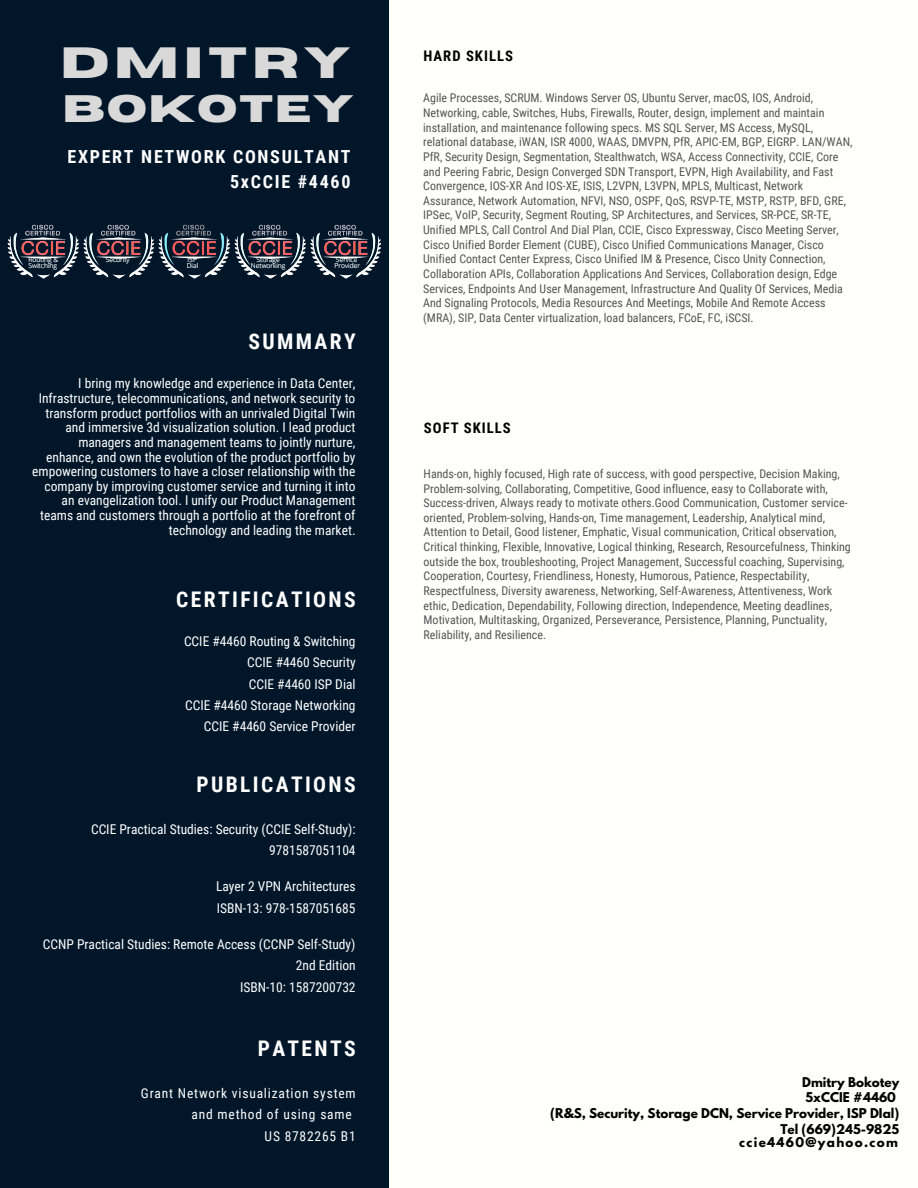
<style>
.page{position:relative;width:918px;height:1188px;background:#fff}
.page>*{position:absolute;margin:0;border:0;box-sizing:border-box;transform-origin:0 0}
.t1{font:700 43.5px "Horizon";letter-spacing:.11em;color:#d9d9d9}
.t2{font:700 38.1px "Horizon";letter-spacing:.04em;color:#d9d9d9}
.t3{font:700 21.45px "Roboto Condensed";letter-spacing:.11em;color:#fff}
.t4{font:700 18px "Roboto Condensed";letter-spacing:.095em;color:#fff}
.t5{font:700 14.55px "Roboto Condensed";letter-spacing:.07em;color:#000}
.t6{font:13.5px/14.7px "Roboto Condensed";color:#fff;text-align:right}
.t7{font:13.5px "Roboto Condensed";letter-spacing:.06em;color:#fff}
.t8{font:12px/14.7px "Roboto Condensed";color:#545454}
.t9{font:700 12px "League Spartan";color:#000}
.t10{font:700 12px "League Spartan";letter-spacing:.11em;color:#000}
.t11{font:300 6.75px "Open Sans";color:#fff}
</style>
<div class="page">
<div style="left:0;top:0;width:389px;height:1188px;background:#011629"></div>
<img style="left:7px;top:224px;width:375px;height:55px">
<p class="t1" style="left:60px;top:42px;width:292px">DMITRY</p>
<p class="t2" style="left:63px;top:90px;width:293px">BOKOTEY</p>
<p class="t4" style="left:67px;top:146px;width:285px">EXPERT NETWORK CONSULTANT</p>
<p class="t4" style="left:230px;top:171px;width:122px">5xCCIE #4460</p>
<p class="t11" style="left:29px;top:255px;width:31px">Routing &amp;</p>
<p class="t11" style="left:106px;top:255px;width:26px">Security</p>
<p class="t11" style="left:188px;top:255px;width:11px">ISP</p>
<p class="t11" style="left:257px;top:255px;width:25px">Storage</p>
<p class="t11" style="left:336px;top:255px;width:23px">Service</p>
<p class="t11" style="left:29px;top:261px;width:30px">Switching</p>
<p class="t11" style="left:187px;top:261px;width:13px">Dial</p>
<p class="t11" style="left:251px;top:261px;width:36px">Networking</p>
<p class="t11" style="left:335px;top:261px;width:27px">Provider</p>
<p class="t3" style="left:249px;top:329px;width:109px">SUMMARY</p>
<p class="t6" style="left:32px;top:376px;width:325px">I bring my knowledge and experience in Data Center, Infrastructure, telecommunications, and network security to transform product portfolios with an unrivaled Digital Twin and immersive 3d visualization solution. I lead product managers and management teams to jointly nurture, enhance, and own the evolution of the product portfolio by empowering customers to have a closer relationship with the company by improving customer service and turning it into an evangelization tool. I unify our Product Management teams and customers through a portfolio at the forefront of technology and leading the market.</p>
<p class="t3" style="left:176px;top:587px;width:181px">CERTIFICATIONS</p>
<p class="t6" style="left:184px;top:634px;width:173px">CCIE #4460 Routing &amp; Switching</p>
<p class="t6" style="left:247px;top:655px;width:110px">CCIE #4460 Security</p>
<p class="t6" style="left:249px;top:677px;width:108px">CCIE #4460 ISP Dial</p>
<p class="t6" style="left:185px;top:698px;width:172px">CCIE #4460 Storage Networking</p>
<p class="t6" style="left:204px;top:720px;width:153px">CCIE #4460 Service Provider</p>
<p class="t3" style="left:197px;top:772px;width:161px">PUBLICATIONS</p>
<p class="t6" style="left:91px;top:819px;width:266px;line-height:21.3px">CCIE Practical Studies: Security (CCIE Self-Study):<br>9781587051104</p>
<p class="t6" style="left:216px;top:879px;width:141px">Layer 2 VPN Architectures</p>
<p class="t6" style="left:217px;top:901px;width:140px">ISBN-13: 978-1587051685</p>
<p class="t6" style="left:43px;top:934px;width:314px;line-height:21.3px">CCNP Practical Studies: Remote Access (CCNP Self-Study)<br>2nd Edition</p>
<p class="t6" style="left:240px;top:980px;width:117px">ISBN-10: 1587200732</p>
<p class="t3" style="left:258px;top:1036px;width:100px">PATENTS</p>
<p class="t7" style="left:141px;top:1085px;width:216px">Grant Network visualization system</p>
<p class="t7" style="left:192px;top:1107px;width:162px">and method of using same</p>
<p class="t7" style="left:265px;top:1128px;width:93px">US 8782265 B1</p>
<p class="t5" style="left:424px;top:47px;width:91px">HARD SKILLS</p>
<p class="t8" style="left:423px;top:91px;width:431px">Agile Processes, SCRUM. Windows Server OS, Ubuntu Server, macOS, IOS, Android, Networking, cable, Switches, Hubs, Firewalls, Router, design, implement and maintain installation, and maintenance following specs. MS SQL Server, MS Access, MySQL, relational database, iWAN, ISR 4000, WAAS, DMVPN, PfR, APIC-EM, BGP, EIGRP. LAN/WAN, PfR, Security Design, Segmentation, Stealthwatch, WSA, Access Connectivity, CCIE, Core and Peering Fabric, Design Converged SDN Transport, EVPN, High Availability, and Fast Convergence, IOS-XR And IOS-XE, ISIS, L2VPN, L3VPN, MPLS, Multicast, Network Assurance, Network Automation, NFVI, NSO, OSPF, QoS, RSVP-TE, MSTP, RSTP, BFD, GRE, IPSec, VoIP, Security, Segment Routing, SP Architectures, and Services, SR-PCE, SR-TE, Unified MPLS, Call Control And Dial Plan, CCIE, Cisco Expressway, Cisco Meeting Server, Cisco Unified Border Element (CUBE), Cisco Unified Communications Manager, Cisco Unified Contact Center Express, Cisco Unified IM &amp; Presence, Cisco Unity Connection, Collaboration APIs, Collaboration Applications And Services, Collaboration design, Edge Services, Endpoints And User Management, Infrastructure And Quality Of Services, Media And Signaling Protocols, Media Resources And Meetings, Mobile And Remote Access (MRA), SIP, Data Center virtualization, load balancers, FCoE, FC, iSCSI.</p>
<p class="t5" style="left:424px;top:419px;width:88px">SOFT SKILLS</p>
<p class="t8" style="left:424px;top:467px;width:429px">Hands-on, highly focused, High rate of success, with good perspective, Decision Making, Problem-solving, Collaborating, Competitive, Good influence, easy to Collaborate with, Success-driven, Always ready to motivate others.Good Communication, Customer service&shy;oriented, Problem-solving, Hands-on, Time management, Leadership, Analytical mind, Attention to Detail, Good listener, Emphatic, Visual communication, Critical observation, Critical thinking, Flexible, Innovative, Logical thinking, Research, Resourcefulness, Thinking outside the box, troubleshooting, Project Management, Successful coaching, Supervising, Cooperation, Courtesy, Friendliness, Honesty, Humorous, Patience, Respectability, Respectfulness, Diversity awareness, Networking, Self-Awareness, Attentiveness, Work ethic, Dedication, Dependability, Following direction, Independence, Meeting deadlines, Motivation, Multitasking, Organized, Perseverance, Persistence, Planning, Punctuality, Reliability, and Resilience.</p>
<p class="t9" style="left:802px;top:1076px;width:98px">Dmitry Bokotey</p>
<p class="t9" style="left:806px;top:1092px;width:92px">5xCCIE #4460</p>
<p class="t9" style="left:550px;top:1107px;width:350px">(R&amp;S, Security, Storage DCN, Service Provider, ISP DIal)</p>
<p class="t9" style="left:780px;top:1123px;width:120px">Tel (669)245-9825</p>
<p class="t10" style="left:739px;top:1137px;width:160px">ccie4460@yahoo.com</p>
</div>
